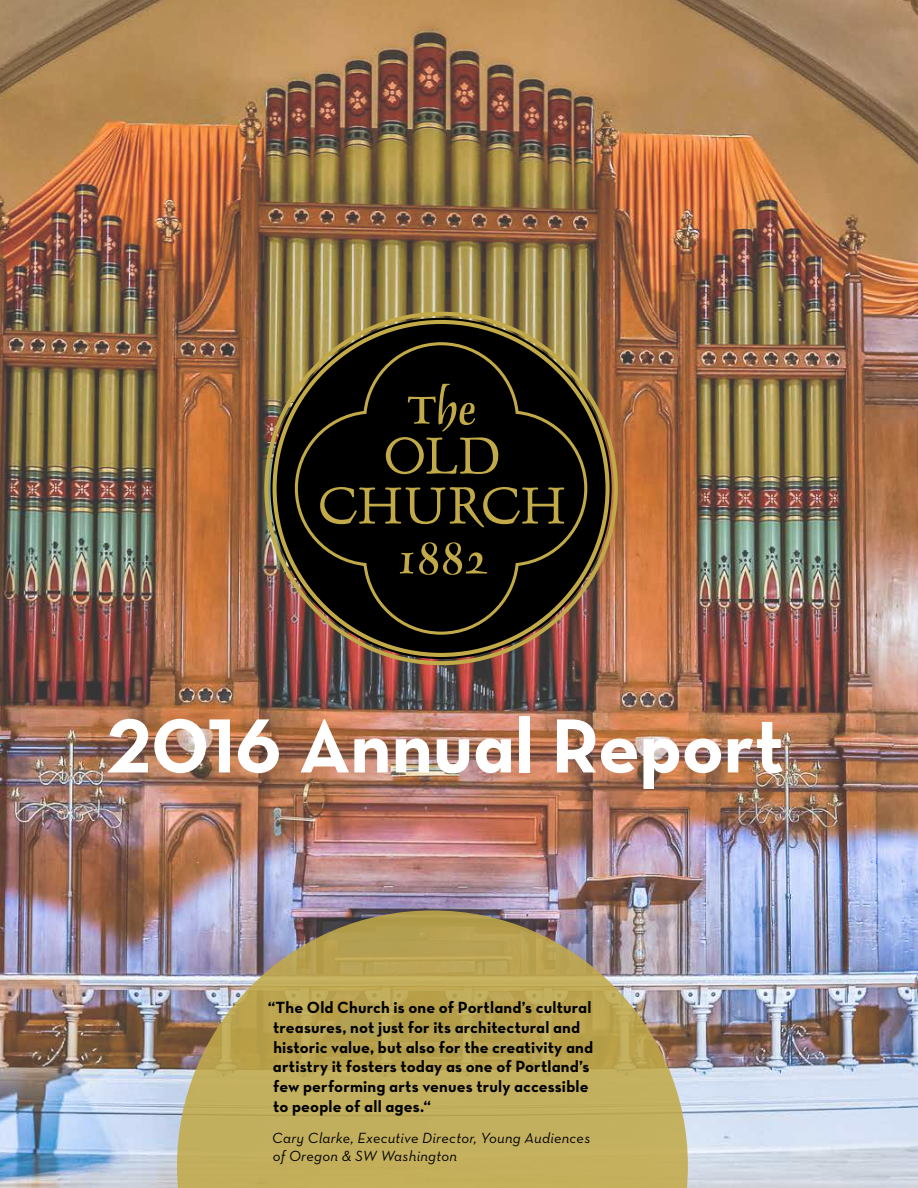
<style>
.page{position:relative;width:918px;height:1188px;background:#fff}
.page>*{position:absolute;margin:0;border:0;box-sizing:border-box;transform-origin:0 0}
.t1{font:78px "Neutra Text Bold Alt";letter-spacing:-.005em;color:#fff}
.t2{font:16.5px/19.8px "Neutra Text Bold Alt";letter-spacing:.01em;color:#000}
.t3{font:italic 15px/18px "Neutra Text";letter-spacing:.015em;color:#000}
</style>
<div class="page">
<img style="left:0;top:0;width:918px;height:1188px">
<svg style="left:177px;top:910px;width:511px;height:278px;background:#b8a566"></svg>
<svg style="left:270px;top:318px;width:342px;height:341px;background:#312b13"></svg>
<svg style="left:293px;top:341px;width:296px;height:295px;background:#1c170d"></svg>
<svg style="left:400px;top:542px;width:87px;height:33px;background:#352e13"></svg>
<svg style="left:320px;top:487px;width:245px;height:41px;background:#2f2911"></svg>
<svg style="left:386px;top:384px;width:113px;height:90px;background:#211d0c"></svg>
<h1 class="t1" style="left:107px;top:697px;width:679px">2016 Annual Report</h1>
<p class="t2" style="left:273px;top:997px;width:322px;text-indent:-5px">“The Old Church is one of Portland’s cultural treasures, not just for its architectural and historic value, but also for the creativity and artistry it fosters today as one of Portland’s few performing arts venues truly accessible to people of all ages.“</p>
<p class="t3" style="left:272px;top:1129px;width:320px">Cary Clarke, Executive Director, Young Audiences of Oregon &amp; SW Washington</p>
</div>
